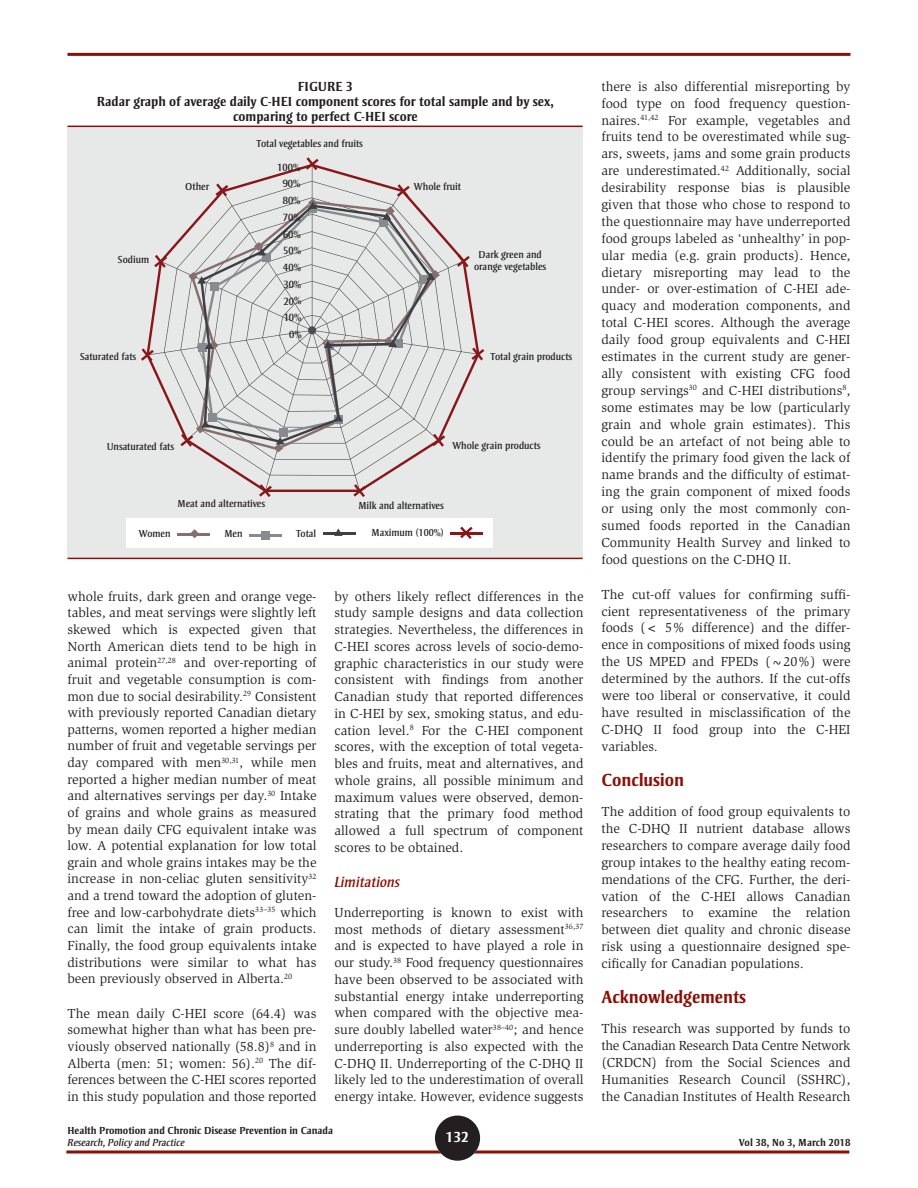
<style>
.page{position:relative;width:918px;height:1188px;background:#fff}
.page>*{position:absolute;margin:0;border:0;box-sizing:border-box;transform-origin:0 0}
.t1{font:700 18px "Strayhorn MT Std";color:#8c0f05}
.t2{font:italic 15px "Strayhorn MT Std";color:#8c0f05}
.t3{font:700 15px "Strayhorn MT Std";color:#fff}
.BODY{font:13.5px/17px "Slimbach Std";color:#231f20;text-align:justify}
.Tableau_titre{font:700 13.5px/15px "Strayhorn MT Std";color:#231f20;text-align:center}
.t4{font:10.8px/16.6px "Strayhorn MT Std";letter-spacing:-.01em;color:#231f20;text-align:right}
.t5{font:700 10.5px "Strayhorn MT Std";color:#231f20}
.t6{font:italic 10.5px "Strayhorn MT Std";color:#231f20}
.t7{font:10.35px/12.5px "Strayhorn MT Std";color:#231f20;text-align:center}
</style>
<div class="page">
<svg style="left:66px;top:1150px;width:783px;height:4px;background:#a84a43"></svg>
<hr style="left:68px;top:53px;width:782px;height:3px;background:#8c0f05">
<div style="left:435px;top:1116px;width:45px;height:45px;background:#231f20;border-radius:50%"></div>
<div style="left:68px;top:126px;width:516px;height:432px;background:#e7e8e8"></div>
<hr style="left:68px;top:126px;width:515px;height:1px;background:#8c0f05">
<hr style="left:68px;top:558px;width:515px;height:1px;background:#8c0f05">
<div style="left:126px;top:519px;width:367px;height:29px;background:#fff"></div>
<svg style="left:141px;top:157px;width:343px;height:340px"></svg>
<svg style="left:460px;top:527px;width:13px;height:12px"></svg>
<hr style="left:451px;top:532px;width:32px;height:3px;background:#89171a">
<svg style="left:334px;top:528px;width:9px;height:8px"></svg>
<hr style="left:323px;top:532px;width:32px;height:2px;background:#3f4044">
<div style="left:261px;top:531px;width:9px;height:9px;background:#888b8d"></div>
<hr style="left:249px;top:534px;width:33px;height:2px;background:#888b8d">
<svg style="left:190px;top:529px;width:9px;height:9px"></svg>
<hr style="left:178px;top:533px;width:32px;height:2px;background:#866d6f">
<p class="Tableau_titre" style="left:97px;top:79px;width:459px">FIGURE 3<br>Radar graph of average daily C-HEI component scores for total sample and by sex, comparing to perfect C-HEI score</p>
<p class="t7" style="left:256px;top:138px;width:108px">Total vegetables and fruits</p>
<p class="t7" style="left:185px;top:180px;width:25px">Other</p>
<p class="t7" style="left:414px;top:180px;width:49px">Whole fruit</p>
<p class="t4" style="left:277px;top:159px;width:26px">100%<br>90%<br>80%<br>70%<br>60%<br>50%<br>40%<br>30%<br>20%<br>10%<br>0%</p>
<p class="t7" style="left:474px;top:248px;width:74px">Dark green and orange vegetables</p>
<p class="t7" style="left:118px;top:253px;width:33px">Sodium</p>
<p class="t7" style="left:80px;top:350px;width:58px">Saturated fats</p>
<p class="t7" style="left:491px;top:351px;width:83px">Total grain products</p>
<p class="t7" style="left:107px;top:440px;width:69px">Unsaturated fats</p>
<p class="t7" style="left:452px;top:440px;width:90px">Whole grain products</p>
<p class="t7" style="left:178px;top:497px;width:89px">Meat and alternatives</p>
<p class="t7" style="left:358px;top:500px;width:87px">Milk and alternatives</p>
<p class="t7" style="left:139px;top:527px;width:33px">Women</p>
<p class="t7" style="left:224px;top:527px;width:20px">Men</p>
<p class="t7" style="left:296px;top:527px;width:22px">Total</p>
<p class="t7" style="left:371px;top:527px;width:74px">Maximum (100%)</p>
<p class="BODY" style="left:68px;top:588px;width:251px">whole fruits, dark green and orange vege&shy;tables, and meat servings were slightly left skewed which is expected given that North American diets tend to be high in animal protein<sup>27,28</sup> and over-reporting of fruit and vegetable consumption is com&shy;mon due to social desirability.<sup>29</sup> Consistent with previously reported Canadian dietary patterns, women reported a higher median number of fruit and vegetable servings per day compared with men<sup>30,31</sup>, while men reported a higher median number of meat and alternatives servings per day.<sup>30</sup> Intake of grains and whole grains as measured by mean daily CFG equivalent intake was low. A potential explanation for low total grain and whole grains intakes may be the increase in non-celiac gluten sensitivity<sup>32 </sup>and a trend toward the adoption of gluten&shy;free and low-carbohydrate diets<sup>33–35</sup> which can limit the intake of grain products.<br>Finally, the food group equivalents intake distributions were similar to what has been previously observed in Alberta.<sup>20</sup></p>
<p class="BODY" style="left:68px;top:1005px;width:251px">The mean daily C-HEI score (64.4) was somewhat higher than what has been pre&shy;viously observed nationally (58.8)<sup>8</sup> and in Alberta (men: 51; women: 56).<sup>20</sup> The dif&shy;ferences between the C-HEI scores reported in this study population and those reported</p>
<p class="BODY" style="left:334px;top:588px;width:251px">by others likely reflect differences in the study sample designs and data collection strategies. Nevertheless, the differences in C-HEI scores across levels of socio-demo&shy;graphic characteristics in our study were consistent with findings from another Canadian study that reported differences in C-HEI by sex, smoking status, and edu&shy;cation level.<sup>8</sup> For the C-HEI component scores, with the exception of total vegeta&shy;bles and fruits, meat and alternatives, and whole grains, all possible minimum and maximum values were observed, demon&shy;strating that the primary food method allowed a full spectrum of component scores to be obtained.</p>
<h3 class="t2" style="left:334px;top:873px;width:67px">Limitations</h3>
<p class="BODY" style="left:334px;top:904px;width:251px">Underreporting is known to exist with most methods of dietary assessment<sup>36,37 </sup>and is expected to have played a role in our study.<sup>38</sup> Food frequency questionnaires have been observed to be associated with substantial energy intake underreporting when compared with the objective mea&shy;sure doubly labelled water<sup>38–40</sup>; and hence underreporting is also expected with the C-DHQ II. Underreporting of the C-DHQ II likely led to the underestimation of overall energy intake. However, evidence suggests</p>
<p class="BODY" style="left:602px;top:78px;width:251px">there is also differential misreporting by food type on food frequency question&shy;naires.<sup>41,42</sup> For example, vegetables and fruits tend to be overestimated while sug&shy;ars, sweets, jams and some grain products are underestimated.<sup>42</sup> Additionally, social desirability response bias is plausible given that those who chose to respond to the questionnaire may have underreported food groups labeled as ‘unhealthy’ in pop&shy;ular media (e.g. grain products). Hence, dietary misreporting may lead to the under- or over-estimation of C-HEI ade&shy;quacy and moderation components, and total C-HEI scores. Although the average daily food group equivalents and C-HEI estimates in the current study are gener&shy;ally consistent with existing CFG food group servings<sup>30</sup> and C-HEI distributions<sup>8</sup>, some estimates may be low (particularly grain and whole grain estimates). This could be an artefact of not being able to identify the primary food given the lack of name brands and the difficulty of estimat&shy;ing the grain component of mixed foods or using only the most commonly con&shy;sumed foods reported in the Canadian Community Health Survey and linked to food questions on the C-DHQ II.</p>
<p class="BODY" style="left:602px;top:586px;width:251px">The cut-off values for confirming suffi&shy;cient representativeness of the primary foods (&lt; 5% difference) and the differ&shy;ence in compositions of mixed foods using the US MPED and FPEDs (~20%) were determined by the authors. If the cut-offs were too liberal or conservative, it could have resulted in misclassification of the C-DHQ II food group into the C-HEI variables.</p>
<h2 class="t1" style="left:602px;top:769px;width:84px">Conclusion</h2>
<p class="BODY" style="left:602px;top:803px;width:251px">The addition of food group equivalents to the C-DHQ II nutrient database allows researchers to compare average daily food group intakes to the healthy eating recom&shy;mendations of the CFG. Further, the deri&shy;vation of the C-HEI allows Canadian researchers to examine the relation between diet quality and chronic disease risk using a questionnaire designed spe&shy;cifically for Canadian populations.</p>
<h2 class="t1" style="left:602px;top:986px;width:146px">Acknowledgements</h2>
<p class="BODY" style="left:602px;top:1021px;width:251px">This research was supported by funds to the Canadian Research Data Centre Network (CRDCN) from the Social Sciences and Humanities Research Council (SSHRC), the Canadian Institutes of Health Research</p>
<p class="t5" style="left:68px;top:1125px;width:267px">Health Promotion and Chronic Disease Prevention in Canada</p>
<p class="t6" style="left:68px;top:1137px;width:119px">Research, Policy and Practice</p>
<p class="t5" style="left:739px;top:1137px;width:113px">Vol 38, No 3, March 2018</p>
<p class="t3" style="left:446px;top:1128px;width:25px">132</p>
</div>
